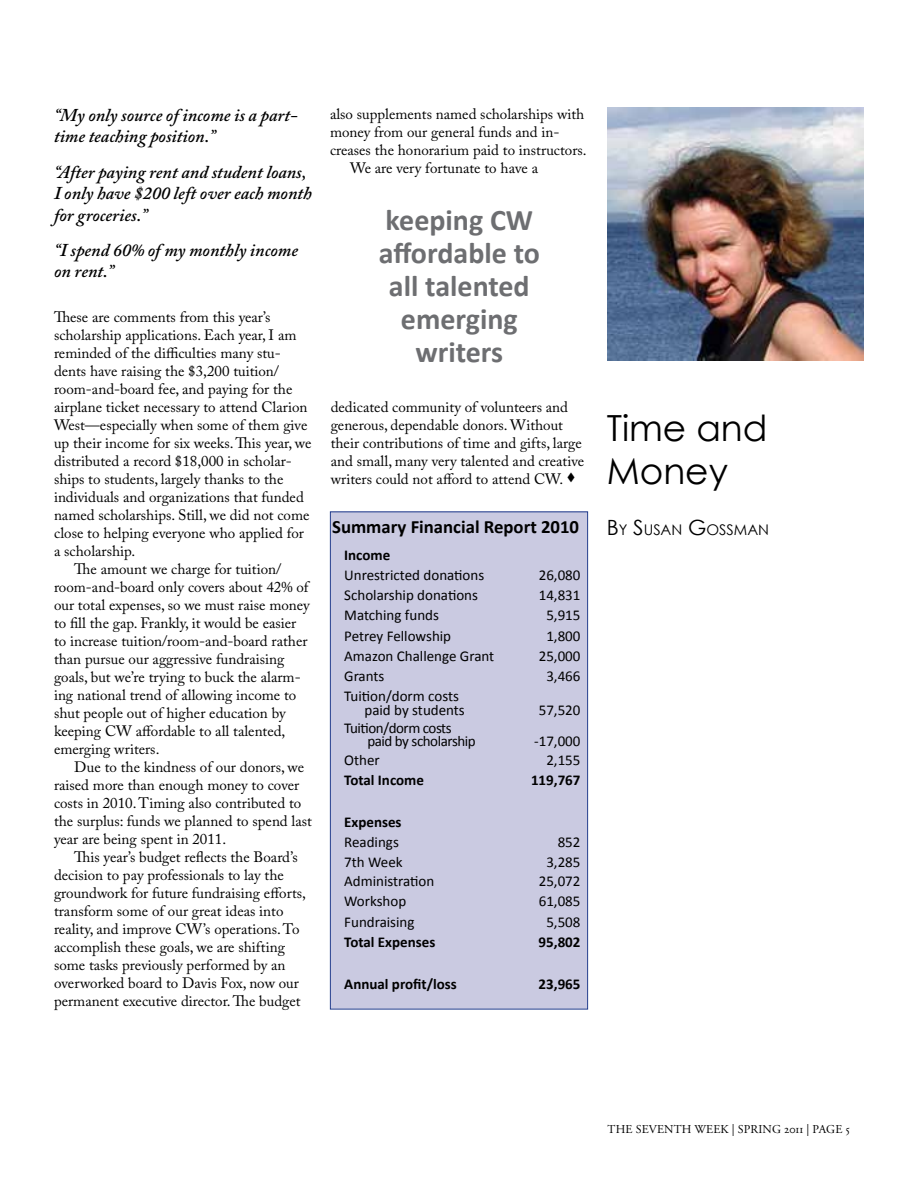
<style>
.page{position:relative;width:918px;height:1188px;background:#fff}
.page>*{position:absolute;margin:0;border:0;box-sizing:border-box;transform-origin:0 0}
.t1{font:36px/43.2px "Century Gothic";color:#000}
.t2{font:700 30px/33px "Calibri";color:#6d6e71;text-align:center}
.t3{font:700 18.75px "Calibri";color:#000}
.t4{font:italic 600 18px/21.6px "Adobe Caslon Pro";color:#000}
.t5{font:15px/18px "Adobe Caslon Pro";color:#000}
.t6{font:15px/13.5px "Calibri";color:#000}
.t7{font:700 15px "Calibri";color:#000}
.t8{font:15px/13.5px "Calibri";letter-spacing:-.03em;color:#000}
.t9{font:14.7px "Century Gothic";color:#000}
.t10{font:12px "Adobe Garamond Pro";letter-spacing:.015em;color:#000}
.s1{font-size:21px}
</style>
<div class="page">
<img style="left:608px;top:108px;width:256px;height:253px">
<div style="left:330px;top:512px;width:258px;height:497px;background:#cacae1"></div>
<div style="left:330px;top:512px;width:258px;height:498px;border:1px solid #25408f"></div>
<p class="t4" style="left:54px;top:104px;width:245px">“My only source of income is a part&shy;time teaching position.”</p>
<p class="t4" style="left:54px;top:161px;width:260px">“After paying rent and student loans,<br>I only have $200 left over each month for groceries.”</p>
<p class="t4" style="left:54px;top:239px;width:246px">“I spend 60% of my monthly income on rent.”</p>
<p class="t5" style="left:54px;top:307px;width:218px">These are comments from this year’s</p>
<p class="t5" style="left:54px;top:325px;width:244px">scholarship applications. Each year, I am</p>
<p class="t5" style="left:54px;top:343px;width:228px">reminded of the difficulties many stu-</p>
<p class="t5" style="left:54px;top:361px;width:227px">dents have raising the $3,200 tuition/</p>
<p class="t5" style="left:54px;top:379px;width:240px">room-and-board fee, and paying for the</p>
<p class="t5" style="left:54px;top:397px;width:255px">airplane ticket necessary to attend Clarion</p>
<p class="t5" style="left:54px;top:415px;width:255px">West—especially when some of them give</p>
<p class="t5" style="left:54px;top:433px;width:259px">up their income for six weeks. This year, we</p>
<p class="t5" style="left:54px;top:451px;width:239px">distributed a record $18,000 in scholar-</p>
<p class="t5" style="left:54px;top:469px;width:231px">ships to students, largely thanks to the</p>
<p class="t5" style="left:54px;top:487px;width:251px">individuals and organizations that funded</p>
<p class="t5" style="left:54px;top:505px;width:257px">named scholarships. Still, we did not come</p>
<p class="t5" style="left:54px;top:523px;width:252px">close to helping everyone who applied for</p>
<p class="t5" style="left:54px;top:541px;width:83px">a scholarship.</p>
<p class="t5" style="left:74px;top:559px;width:209px">The amount we charge for tuition/</p>
<p class="t5" style="left:54px;top:577px;width:256px">room-and-board only covers about 42% of</p>
<p class="t5" style="left:54px;top:595px;width:257px">our total expenses, so we must raise money</p>
<p class="t5" style="left:54px;top:613px;width:244px">to fill the gap. Frankly, it would be easier</p>
<p class="t5" style="left:54px;top:631px;width:255px">to increase tuition/room-and-board rather</p>
<p class="t5" style="left:54px;top:649px;width:232px">than pursue our aggressive fundraising</p>
<p class="t5" style="left:54px;top:667px;width:248px">goals, but we’re trying to buck the alarm-</p>
<p class="t5" style="left:54px;top:685px;width:244px">ing national trend of allowing income to</p>
<p class="t5" style="left:54px;top:703px;width:233px">shut people out of higher education by</p>
<p class="t5" style="left:54px;top:721px;width:233px">keeping CW affordable to all talented,</p>
<p class="t5" style="left:54px;top:739px;width:107px">emerging writers.</p>
<p class="t5" style="left:74px;top:757px;width:231px">Due to the kindness of our donors, we</p>
<p class="t5" style="left:54px;top:775px;width:247px">raised more than enough money to cover</p>
<p class="t5" style="left:54px;top:793px;width:249px">costs in 2010. Timing also contributed to</p>
<p class="t5" style="left:54px;top:811px;width:259px">the surplus: funds we planned to spend last</p>
<p class="t5" style="left:54px;top:829px;width:174px">year are being spent in 2011.</p>
<p class="t5" style="left:74px;top:847px;width:225px">This year’s budget reflects the Board’s</p>
<p class="t5" style="left:54px;top:865px;width:231px">decision to pay professionals to lay the</p>
<p class="t5" style="left:54px;top:883px;width:253px">groundwork for future fundraising efforts,</p>
<p class="t5" style="left:54px;top:901px;width:231px">transform some of our great ideas into</p>
<p class="t5" style="left:54px;top:919px;width:247px">reality, and improve CW’s operations. To</p>
<p class="t5" style="left:54px;top:937px;width:232px">accomplish these goals, we are shifting</p>
<p class="t5" style="left:54px;top:955px;width:233px">some tasks previously performed by an</p>
<p class="t5" style="left:54px;top:973px;width:246px">overworked board to Davis Fox, now our</p>
<p class="t5" style="left:54px;top:991px;width:248px">permanent executive director. The budget</p>
<p class="t5" style="left:330px;top:105px;width:256px">also supplements named scholarships with</p>
<p class="t5" style="left:330px;top:123px;width:231px">money from our general funds and in-</p>
<p class="t5" style="left:330px;top:141px;width:258px">creases the honorarium paid to instructors.</p>
<p class="t5" style="left:350px;top:159px;width:189px">We are very fortunate to have a</p>
<h2 class="t2" style="left:379px;top:202px;width:163px">keeping CW affordable to all talented emerging writers</h2>
<p class="t5" style="left:331px;top:397px;width:255px">dedicated community of volunteers and generous, dependable donors. Without their contributions of time and gifts, large and small, many very talented and creative writers could not afford to attend CW. •</p>
<p class="t3" style="left:332px;top:515px;width:248px">Summary Financial Report 2010</p>
<p class="t7" style="left:344px;top:545px;width:48px">Income</p>
<p class="t6" style="left:344px;top:567px;width:142px">Unrestricted donations</p>
<p class="t6" style="left:539px;top:567px;width:43px">26,080</p>
<p class="t6" style="left:344px;top:588px;width:135px">Scholarship donations</p>
<p class="t6" style="left:539px;top:588px;width:43px">14,831</p>
<p class="t6" style="left:344px;top:608px;width:96px">Matching funds</p>
<p class="t6" style="left:546px;top:608px;width:36px">5,915</p>
<p class="t6" style="left:344px;top:628px;width:108px">Petrey Fellowship</p>
<p class="t6" style="left:546px;top:628px;width:36px">1,800</p>
<p class="t6" style="left:344px;top:648px;width:152px">Amazon Challenge Grant</p>
<p class="t6" style="left:539px;top:648px;width:43px">25,000</p>
<p class="t6" style="left:344px;top:669px;width:42px">Grants</p>
<p class="t6" style="left:546px;top:669px;width:36px">3,466</p>
<p class="t6" style="left:364px;top:689px;width:102px;text-indent:-20px">Tuition/dorm costs paid by students</p>
<p class="t6" style="left:539px;top:702px;width:43px">57,520</p>
<p class="t8" style="left:367px;top:720px;width:110px;text-indent:-23px">Tuition/dorm costs paid by scholarship</p>
<p class="t6" style="left:534px;top:734px;width:48px">-17,000</p>
<p class="t6" style="left:344px;top:753px;width:37px">Other</p>
<p class="t6" style="left:546px;top:753px;width:36px">2,155</p>
<p class="t7" style="left:344px;top:771px;width:81px">Total Income</p>
<p class="t7" style="left:531px;top:771px;width:51px">119,767</p>
<p class="t7" style="left:344px;top:813px;width:59px">Expenses</p>
<p class="t6" style="left:344px;top:835px;width:56px">Readings</p>
<p class="t6" style="left:558px;top:835px;width:24px">852</p>
<p class="t6" style="left:344px;top:855px;width:60px">7th Week</p>
<p class="t6" style="left:546px;top:855px;width:36px">3,285</p>
<p class="t6" style="left:344px;top:874px;width:92px">Administration</p>
<p class="t6" style="left:539px;top:874px;width:43px">25,072</p>
<p class="t6" style="left:344px;top:894px;width:64px">Workshop</p>
<p class="t6" style="left:539px;top:894px;width:43px">61,085</p>
<p class="t6" style="left:344px;top:914px;width:72px">Fundraising</p>
<p class="t6" style="left:546px;top:914px;width:36px">5,508</p>
<p class="t7" style="left:344px;top:932px;width:93px">Total Expenses</p>
<p class="t7" style="left:539px;top:932px;width:43px">95,802</p>
<p class="t7" style="left:344px;top:975px;width:114px">Annual profit/loss</p>
<p class="t7" style="left:539px;top:975px;width:43px">23,965</p>
<h1 class="t1" style="left:607px;top:405px;width:162px">Time and<br>Money</h1>
<p class="t9" style="left:607px;top:519px;width:164px"><span class="s1">B</span>Y <span class="s1">S</span>USAN <span class="s1">G</span>OSSMAN</p>
<p class="t10" style="left:608px;top:1122px;width:244px">THE SEVENTH WEEK | SPRING 2011 | PAGE 5</p>
</div>
